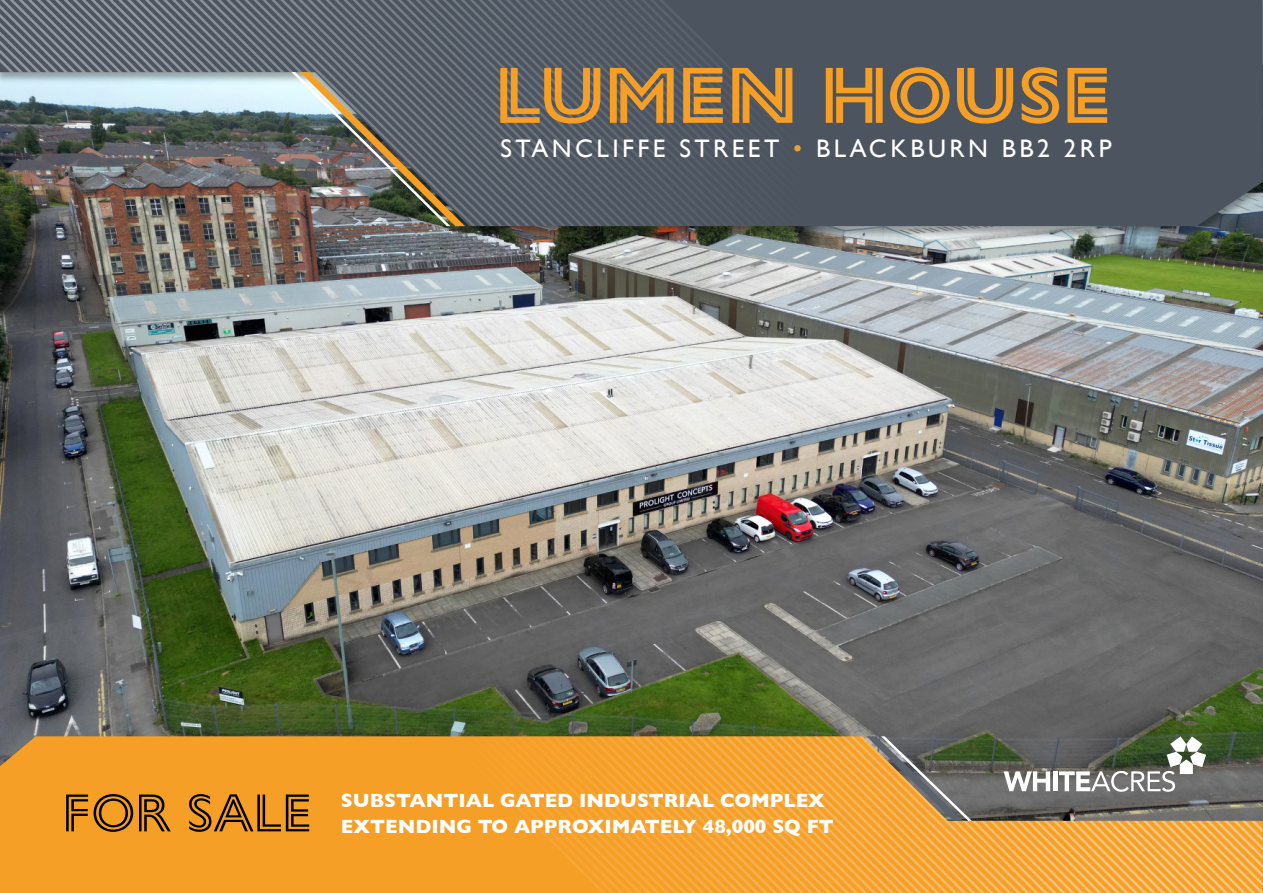
<style>
.page{position:relative;width:1263px;height:893px;background:#fff}
.page>*{position:absolute;margin:0;border:0;box-sizing:border-box;transform-origin:0 0}
.t1{font:700 80.55px "Gill Sans Nova Inline";color:#f69f27}
.t2{font:54px "Gill Sans Nova Inline";color:#000}
.t3{font:25.35px "Gill Sans";letter-spacing:.135em;color:#fff}
.t4{font:700 19.5px/25.5px "Gill Sans";color:#fff}
.s1{color:#f69f27}
</style>
<div class="page">
<img style="left:0;top:238px;width:1263px;height:498px">
<div style="left:0;top:0;width:1263px;height:238px;background:#000;opacity:.35"></div>
<div style="left:891px;top:0;width:372px;height:226px;background:#4b545f"></div>
<svg style="left:1px;top:0;width:9px;height:226px;background:#5a6563"></svg>
<svg style="left:10px;top:0;width:9px;height:226px;background:#616b68"></svg>
<svg style="left:19px;top:0;width:9px;height:226px;background:#5f6867"></svg>
<svg style="left:28px;top:0;width:9px;height:226px;background:#616768"></svg>
<svg style="left:37px;top:0;width:9px;height:226px;background:#6d7276"></svg>
<svg style="left:46px;top:0;width:9px;height:226px;background:#6c7277"></svg>
<svg style="left:55px;top:0;width:9px;height:226px;background:#6e7376"></svg>
<svg style="left:64px;top:0;width:9px;height:226px;background:#757b7e"></svg>
<svg style="left:73px;top:0;width:9px;height:226px;background:#71767b"></svg>
<svg style="left:82px;top:0;width:9px;height:226px;background:#787e81"></svg>
<svg style="left:91px;top:0;width:9px;height:226px;background:#747c7e"></svg>
<svg style="left:100px;top:0;width:9px;height:226px;background:#7a7e81"></svg>
<svg style="left:109px;top:0;width:9px;height:226px;background:#777a7c"></svg>
<svg style="left:118px;top:0;width:9px;height:226px;background:#737678"></svg>
<svg style="left:127px;top:0;width:9px;height:226px;background:#73777a"></svg>
<svg style="left:136px;top:0;width:9px;height:226px;background:#7b8183"></svg>
<svg style="left:145px;top:0;width:9px;height:226px;background:#7a8082"></svg>
<svg style="left:154px;top:0;width:9px;height:226px;background:#757b7f"></svg>
<svg style="left:163px;top:0;width:9px;height:226px;background:#777f81"></svg>
<svg style="left:172px;top:0;width:9px;height:226px;background:#767d7f"></svg>
<svg style="left:181px;top:0;width:9px;height:226px;background:#75797b"></svg>
<svg style="left:190px;top:0;width:9px;height:226px;background:#7b7c7d"></svg>
<svg style="left:199px;top:0;width:9px;height:226px;background:#757a7d"></svg>
<svg style="left:208px;top:0;width:9px;height:226px;background:#7c8385"></svg>
<svg style="left:217px;top:0;width:9px;height:226px;background:#7c8285"></svg>
<svg style="left:226px;top:0;width:9px;height:226px;background:#7b7d7f"></svg>
<svg style="left:235px;top:0;width:9px;height:226px;background:#7c7a7b"></svg>
<svg style="left:244px;top:0;width:9px;height:226px;background:#787c7e"></svg>
<svg style="left:253px;top:0;width:9px;height:226px;background:#7e8487"></svg>
<svg style="left:262px;top:0;width:9px;height:226px;background:#798082"></svg>
<svg style="left:271px;top:0;width:9px;height:226px;background:#767a7b"></svg>
<svg style="left:280px;top:0;width:9px;height:226px;background:#767675"></svg>
<svg style="left:461px;top:0;width:9px;height:226px"></svg>
<svg style="left:470px;top:0;width:9px;height:226px;background:#59616b"></svg>
<svg style="left:479px;top:0;width:9px;height:226px;background:#58606b"></svg>
<svg style="left:488px;top:0;width:9px;height:226px;background:#58606a"></svg>
<svg style="left:497px;top:0;width:9px;height:226px;background:#57606a"></svg>
<svg style="left:506px;top:0;width:9px;height:226px;background:#575f6a"></svg>
<svg style="left:515px;top:0;width:9px;height:226px;background:#575f69"></svg>
<svg style="left:524px;top:0;width:9px;height:226px;background:#565f69"></svg>
<svg style="left:533px;top:0;width:9px;height:226px;background:#565e69"></svg>
<svg style="left:542px;top:0;width:9px;height:226px;background:#565e68"></svg>
<svg style="left:551px;top:0;width:9px;height:226px;background:#555e68"></svg>
<svg style="left:560px;top:0;width:9px;height:226px;background:#555d68"></svg>
<svg style="left:569px;top:0;width:9px;height:226px;background:#545d67"></svg>
<svg style="left:578px;top:0;width:9px;height:226px;background:#545d67"></svg>
<svg style="left:587px;top:0;width:9px;height:226px;background:#545c67"></svg>
<svg style="left:596px;top:0;width:9px;height:226px;background:#535c66"></svg>
<svg style="left:605px;top:0;width:9px;height:226px;background:#535b66"></svg>
<svg style="left:614px;top:0;width:9px;height:226px;background:#535b66"></svg>
<svg style="left:623px;top:0;width:9px;height:226px;background:#525b65"></svg>
<svg style="left:632px;top:0;width:9px;height:226px;background:#525a65"></svg>
<svg style="left:641px;top:0;width:9px;height:226px;background:#515a65"></svg>
<svg style="left:650px;top:0;width:9px;height:226px;background:#515a64"></svg>
<svg style="left:659px;top:0;width:232px;height:226px;background:#4c5560"></svg>
<div style="left:0;top:736px;width:374px;height:157px;background:#f69f27"></div>
<img style="left:291px;top:72px;width:174px;height:154px">
<svg style="left:374px;top:736px;width:889px;height:157px;background:#d79940"></svg>
<h1 class="t1" style="left:496px;top:39px;width:618px">LUMEN HOUSE</h1>
<p class="t3" style="left:500px;top:133px;width:613px">STANCLIFFE STREET <span class="s1">•</span> BLACKBURN BB2 2RP</p>
<h2 class="t2" style="left:62px;top:777px;width:252px">FOR SALE</h2>
<p class="t4" style="left:341px;top:787px;width:494px">SUBSTANTIAL GATED INDUSTRIAL COMPLEX<br>EXTENDING TO APPROXIMATELY 48,000 SQ FT</p>
</div>
